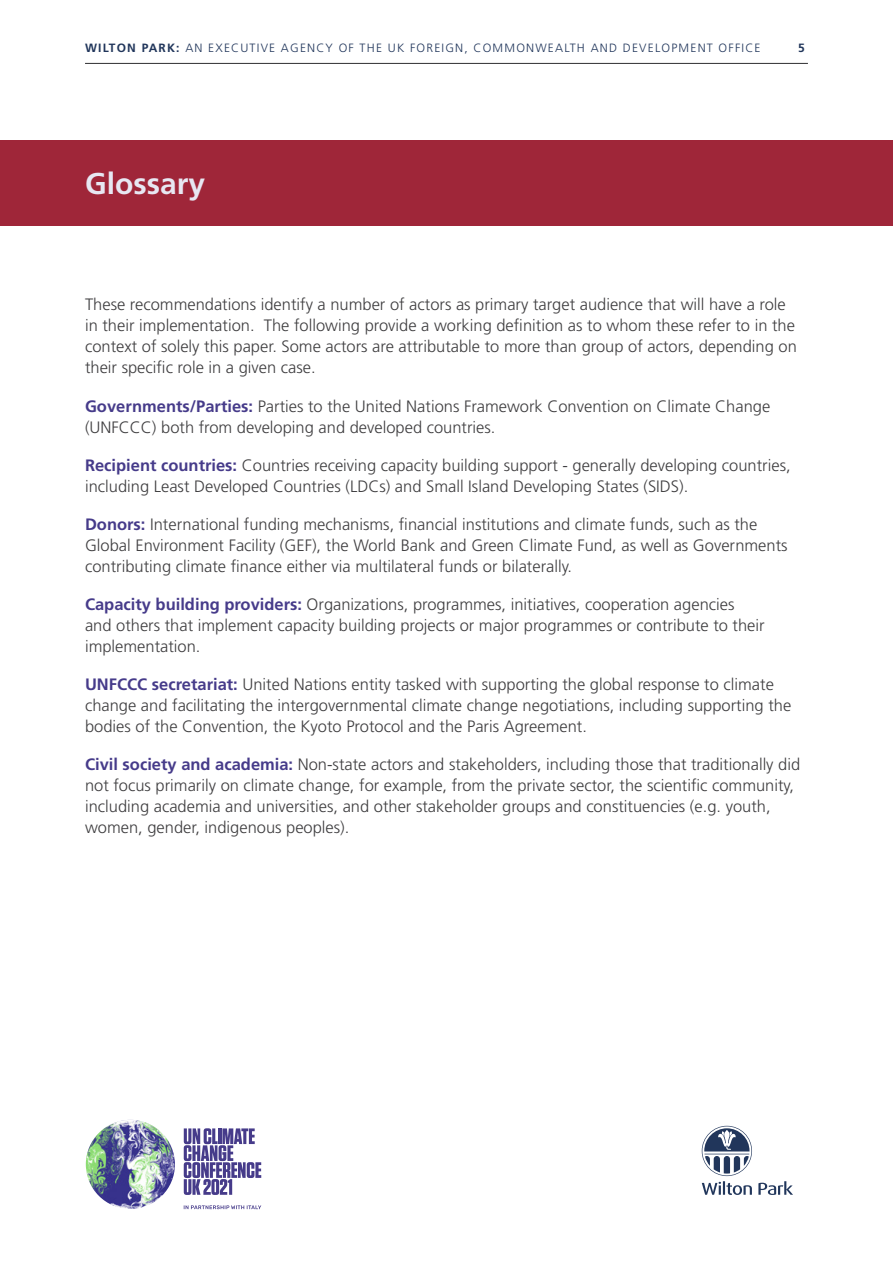
<style>
.page{position:relative;width:893px;height:1263px;background:#fff}
.page>*{position:absolute;margin:0;border:0;box-sizing:border-box;transform-origin:0 0}
.t1{font:700 30px "Frutiger";color:#e7e7f2}
.t2{font:300 16.5px/21px "Frutiger";color:#3f3e40}
.t3{font:300 12px "Frutiger";letter-spacing:.1em;color:#21365b}
.t4{font:700 12px "Frutiger";color:#21365b}
.s1{font-weight:700}
.s2{font-weight:700;color:#463b8a}
</style>
<div class="page">
<hr style="left:85px;top:63px;width:723px;height:1px;background:#2e2f31">
<div style="left:0;top:140px;width:893px;height:85px;background:#9f2639"></div>
<svg style="left:702px;top:1126px;width:91px;height:69px"></svg>
<svg style="left:184px;top:1205px;width:77px;height:4px"></svg>
<svg style="left:184px;top:1128px;width:77px;height:67px"></svg>
<img style="left:86px;top:1120px;width:89px;height:89px;border-radius:45px">
<p class="t3" style="left:85px;top:41px;width:677px"><span class="s1">WILTON PARK:</span> AN EXECUTIVE AGENCY OF THE UK FOREIGN, COMMONWEALTH AND DEVELOPMENT OFFICE</p>
<p class="t4" style="left:798px;top:40px;width:8px">5</p>
<h1 class="t1" style="left:85px;top:166px;width:121px">Glossary</h1>
<p class="t2" style="left:85px;top:294px;width:713px">These recommendations identify a number of actors as primary target audience that will have a role in their implementation. The following provide a working definition as to whom these refer to in the context of solely this paper. Some actors are attributable to more than group of actors, depending on their specific role in a given case.</p>
<p class="t2" style="left:85px;top:396px;width:687px"><span class="s2">Governments/Parties:</span> Parties to the United Nations Framework Convention on Climate Change (UNFCCC) both from developing and developed countries.</p>
<p class="t2" style="left:85px;top:455px;width:707px"><span class="s2">Recipient countries:</span> Countries receiving capacity building support - generally developing countries, including Least Developed Countries (LDCs) and Small Island Developing States (SIDS).</p>
<p class="t2" style="left:85px;top:514px;width:704px"><span class="s2">Donors:</span> International funding mechanisms, financial institutions and climate funds, such as the<br>Global Environment Facility (GEF), the World Bank and Green Climate Fund, as well as Governments contributing climate finance either via multilateral funds or bilaterally.</p>
<p class="t2" style="left:85px;top:594px;width:681px"><span class="s2">Capacity building providers:</span> Organizations, programmes, initiatives, cooperation agencies and others that implement capacity building projects or major programmes or contribute to their implementation.</p>
<p class="t2" style="left:85px;top:674px;width:708px"><span class="s2">UNFCCC secretariat:</span> United Nations entity tasked with supporting the global response to climate change and facilitating the intergovernmental climate change negotiations, including supporting the bodies of the Convention, the Kyoto Protocol and the Paris Agreement.</p>
<p class="t2" style="left:85px;top:754px;width:717px"><span class="s2">Civil society and academia:</span> Non-state actors and stakeholders, including those that traditionally did not focus primarily on climate change, for example, from the private sector, the scientific community, including academia and universities, and other stakeholder groups and constituencies (e.g. youth, women, gender, indigenous peoples).</p>
</div>
